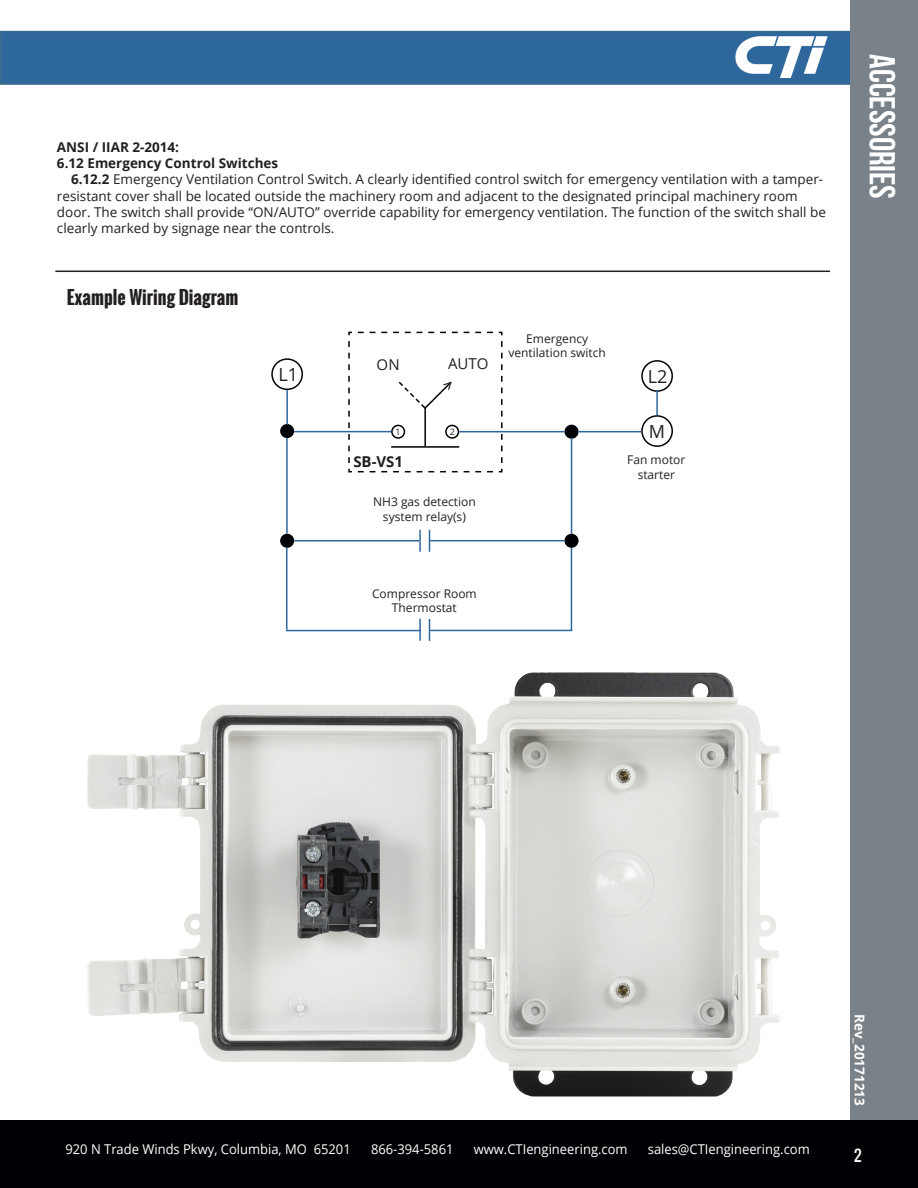
<style>
.page{position:relative;width:918px;height:1188px;background:#fff}
.page>*{position:absolute;margin:0;border:0;box-sizing:border-box;transform-origin:0 0}
.t1{font:700 36px "Bebas Neue";color:#fff}
.t2{font:700 18px "Oswald";color:#231f20}
.t3{font:18px "Open Sans";color:#231f20}
.t4{font:15px "Open Sans";color:#231f20}
.t5{font:700 15px "Open Sans";color:#231f20}
.t6{font:15px "Oswald";color:#fff}
.t7{font:13.5px/16.2px "Open Sans";color:#231f20}
.t8{font:13.5px "Open Sans";color:#fff;scale:.96 1}
.t9{font:700 13.5px "Open Sans";color:#231f20}
.t10{font:700 13.5px "Open Sans";color:#fff}
.t11{font:12px/14.4px "Open Sans";color:#231f20;text-align:center}
.t12{font:9px "Open Sans";color:#231f20}
.s1{font-weight:700}
</style>
<div class="page">
<div style="left:0;top:31px;width:899px;height:54px;background:#2e679b;border:2px solid #3d6b8e"></div>
<div style="left:851px;top:0;width:67px;height:1188px;background:#7a8289"></div>
<div style="left:0;top:1120px;width:918px;height:68px;background:#000104"></div>
<img style="left:735px;top:36px;width:93px;height:42px">
<hr style="left:55px;top:271px;width:775px;height:1px;background:#231f20">
<div style="left:271px;top:358px;width:32px;height:32px;border:2px solid #000104;border-radius:50%"></div>
<div style="left:641px;top:360px;width:32px;height:32px;border:2px solid #000104;border-radius:50%"></div>
<div style="left:641px;top:415px;width:32px;height:32px;border:2px solid #000104;border-radius:50%"></div>
<div style="left:565px;top:425px;width:13px;height:13px;background:#000104;border-radius:50%"></div>
<div style="left:565px;top:425px;width:14px;height:14px;border:2px solid #000104;border-radius:50%"></div>
<div style="left:281px;top:425px;width:12px;height:12px;background:#000104;border-radius:50%"></div>
<div style="left:280px;top:424px;width:14px;height:14px;border:2px solid #000104;border-radius:50%"></div>
<div style="left:565px;top:535px;width:13px;height:12px;background:#000104;border-radius:50%"></div>
<div style="left:565px;top:534px;width:14px;height:14px;border:2px solid #000104;border-radius:50%"></div>
<div style="left:281px;top:535px;width:12px;height:12px;background:#000104;border-radius:50%"></div>
<div style="left:280px;top:534px;width:14px;height:14px;border:2px solid #000104;border-radius:50%"></div>
<hr style="left:656px;top:390px;width:2px;height:25px;background:#2e679b">
<hr style="left:579px;top:431px;width:62px;height:1px;background:#2e679b">
<hr style="left:459px;top:431px;width:106px;height:1px;background:#2e679b">
<hr style="left:571px;top:438px;width:1px;height:96px;background:#2e679b">
<hr style="left:294px;top:431px;width:97px;height:1px;background:#2e679b">
<hr style="left:286px;top:390px;width:2px;height:35px;background:#2e679b">
<hr style="left:286px;top:438px;width:2px;height:96px;background:#2e679b">
<hr style="left:419px;top:530px;width:2px;height:22px;background:#2e679b">
<svg style="left:429px;top:530px;width:1px;height:22px"></svg>
<hr style="left:571px;top:548px;width:1px;height:82px;background:#2e679b">
<hr style="left:430px;top:630px;width:142px;height:1px;background:#2e679b">
<hr style="left:286px;top:548px;width:1px;height:82px;background:#2e679b">
<hr style="left:286px;top:630px;width:135px;height:1px;background:#2e679b">
<hr style="left:419px;top:619px;width:2px;height:22px;background:#2e679b">
<svg style="left:429px;top:619px;width:1px;height:22px"></svg>
<hr style="left:294px;top:540px;width:125px;height:2px;background:#2e679b">
<hr style="left:430px;top:540px;width:135px;height:1px;background:#2e679b">
<img style="left:87px;top:672px;width:693px;height:425px">
<svg style="left:348px;top:331px;width:155px;height:142px"></svg>
<p class="t9" style="left:57px;top:138px;width:124px">ANSI / IIAR 2-2014:</p>
<p class="t9" style="left:57px;top:154px;width:223px">6.12 Emergency Control Switches</p>
<p class="t7" style="left:57px;top:171px;width:771px;text-indent:14px"><span class="s1">6.12.2</span> Emergency Ventilation Control Switch. A clearly identified control switch for emergency ventilation with a tamper&shy;resistant cover shall be located outside the machinery room and adjacent to the designated principal machinery room door. The switch shall provide “ON/AUTO” override capability for emergency ventilation. The function of the switch shall be clearly marked by signage near the controls.</p>
<p class="t2" style="left:67px;top:284px;width:173px">Example Wiring Diagram</p>
<p class="t11" style="left:526px;top:331px;width:63px">Emergency</p>
<p class="t11" style="left:508px;top:345px;width:99px">ventilation switch</p>
<p class="t4" style="left:377px;top:354px;width:24px">ON</p>
<p class="t4" style="left:448px;top:354px;width:42px">AUTO</p>
<p class="t3" style="left:278px;top:363px;width:21px">L1</p>
<p class="t3" style="left:648px;top:364px;width:21px">L2</p>
<p class="t12" style="left:395px;top:426px;width:7px">1</p>
<p class="t12" style="left:450px;top:426px;width:7px">2</p>
<p class="t5" style="left:353px;top:451px;width:51px">SB-VS1</p>
<p class="t11" style="left:373px;top:494px;width:104px">NH3 gas detection system relay(s)</p>
<p class="t11" style="left:372px;top:586px;width:106px">Compressor Room</p>
<p class="t11" style="left:392px;top:601px;width:66px">Thermostat</p>
<p class="t3" style="left:649px;top:419px;width:18px">M</p>
<p class="t11" style="left:627px;top:453px;width:60px">Fan motor starter</p>
<h1 class="t1" style="left:902px;top:54px;width:146px;rotate:90deg">Accessories</h1>
<p class="t8" style="left:65px;top:1140px;width:299px">920 N Trade Winds Pkwy, Columbia, MO 65201</p>
<p class="t8" style="left:371px;top:1140px;width:87px">866-394-5861</p>
<p class="t8" style="left:474px;top:1140px;width:162px">www.CTIengineering.com</p>
<p class="t8" style="left:648px;top:1140px;width:170px">sales@CTIengineering.com</p>
<p class="t10" style="left:869px;top:1014px;width:93px;rotate:90deg">Rev_20171213</p>
<p class="t6" style="left:854px;top:1144px;width:9px">2</p>
</div>
